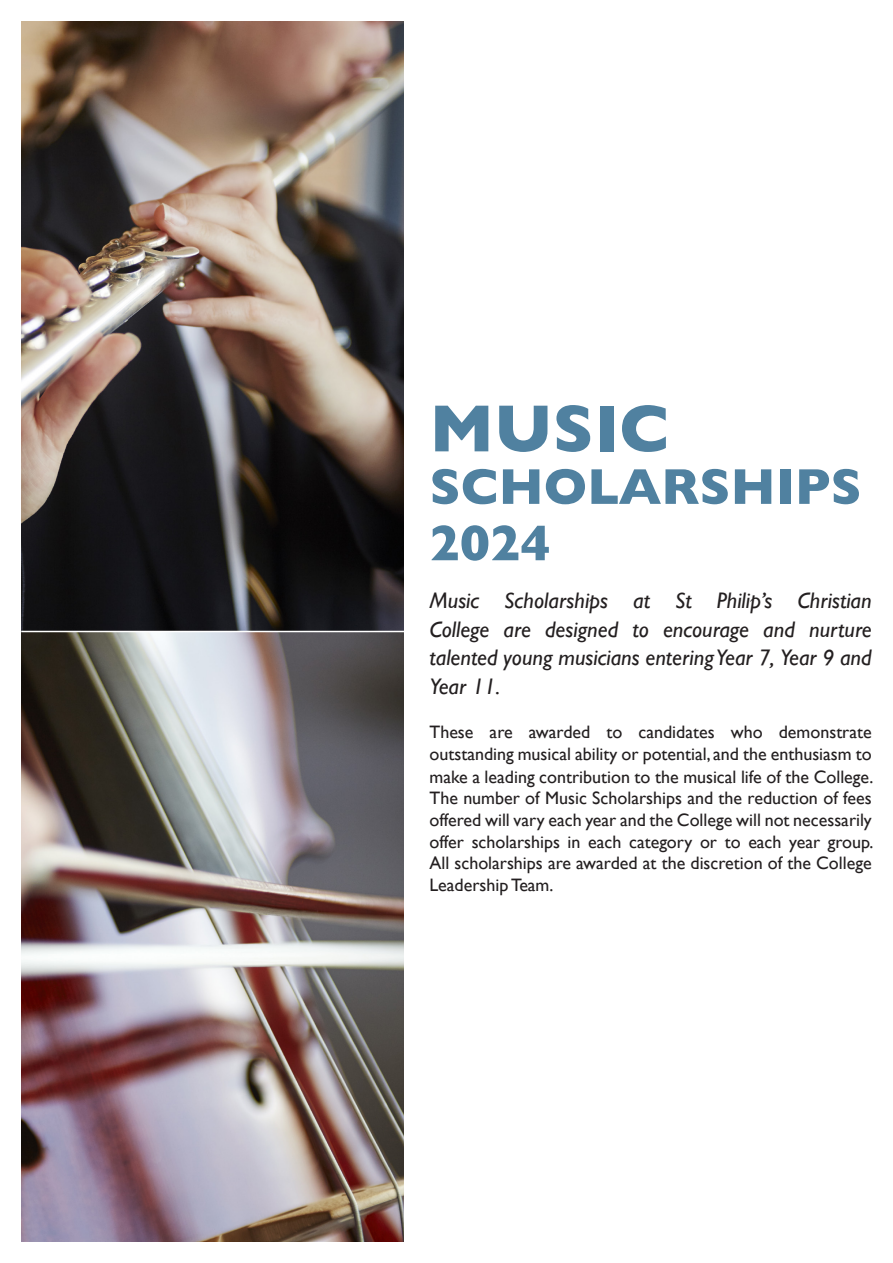
<style>
.page{position:relative;width:893px;height:1263px;background:#fff}
.page>*{position:absolute;margin:0;border:0;box-sizing:border-box;transform-origin:0 0}
.t1{font:700 67.5px "Gill Sans";color:#5081a0}
.t2{font:700 51px/56.4px "Gill Sans";color:#5081a0}
.t3{font:italic 22.5px/28.5px "Gill Sans";color:#231f20;text-align:justify}
.t4{font:18px/21.9px "Gill Sans";color:#231f20;text-align:justify}
</style>
<div class="page">
<img style="left:21px;top:632px;width:383px;height:610px">
<img style="left:21px;top:21px;width:383px;height:610px">
<p class="t1" style="left:429px;top:375px;width:241px">MUSIC</p>
<p class="t2" style="left:429px;top:457px;width:434px">SCHOLARSHIPS<br>2024</p>
<p class="t3" style="left:429px;top:586px;width:444px">Music Scholarships at St Philip’s Christian College are designed to encourage and nurture talented young musicians entering Year 7, Year 9 and Year 11.</p>
<p class="t4" style="left:429px;top:720px;width:446px">These are awarded to candidates who demonstrate outstanding musical ability or potential, and the enthusiasm to make a leading contribution to the musical life of the College.<br>The number of Music Scholarships and the reduction of fees offered will vary each year and the College will not necessarily offer scholarships in each category or to each year group.<br>All scholarships are awarded at the discretion of the College Leadership Team.</p>
</div>
